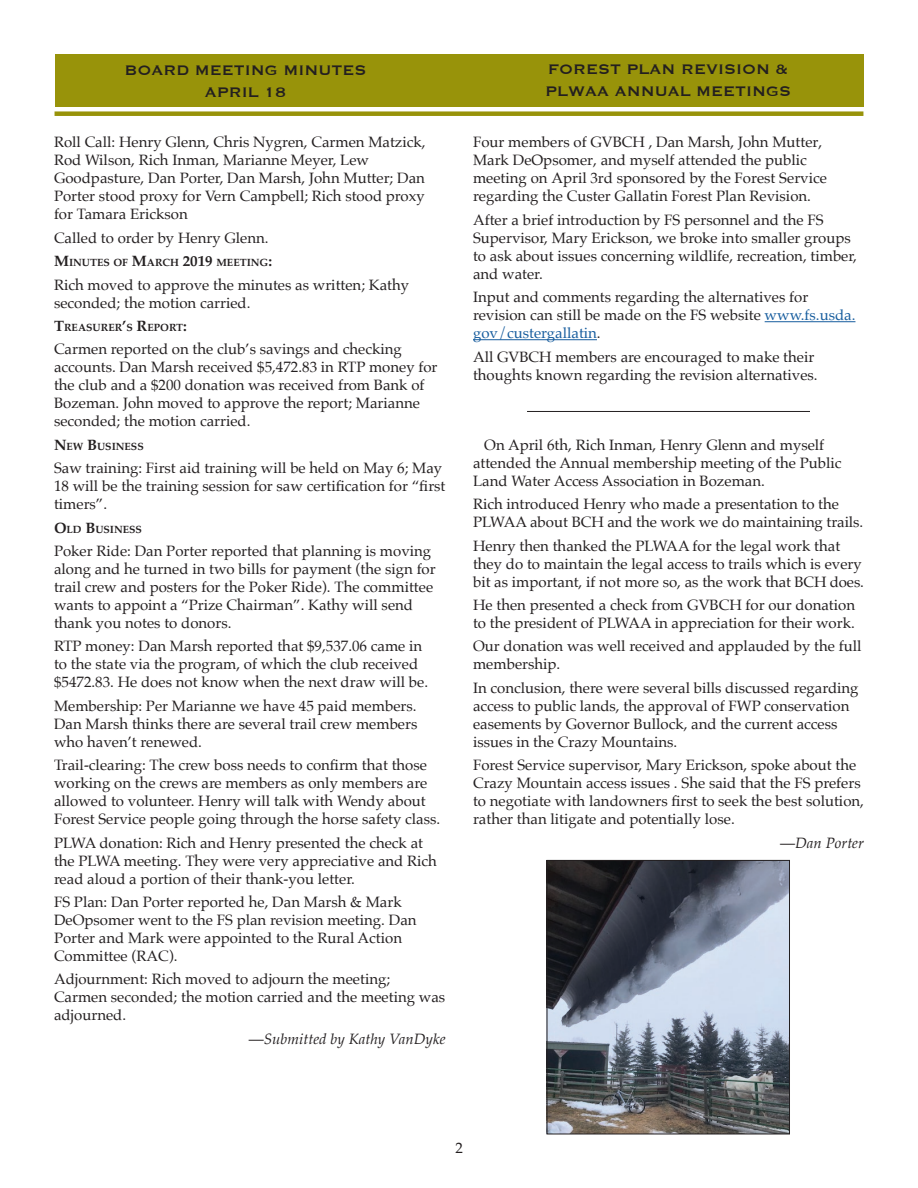
<style>
.page{position:relative;width:918px;height:1188px;background:#fff}
.page>*{position:absolute;margin:0;border:0;box-sizing:border-box;transform-origin:0 0}
.Page_heading_on_gree{font:18px/21.6px "Copperplate";color:#231f20}
.gvbch_minutes{font:15px/18px "Palatino";color:#231f20}
.gvbch_minutes-2{font:italic 15px "Palatino";color:#231f20}
.minutes_sub_title{font:700 10.5px "Palatino";color:#231f20}
.s1{font-size:15px}
.s2{font-family:"Palatino Linotype"}
.s3{font-style:normal}
.s4{color:#175d9e}
</style>
<div class="page">
<div style="left:55px;top:54px;width:808px;height:52px;background:#98930a"></div>
<div style="left:55px;top:111px;width:808px;height:5px;background:#98930a"></div>
<hr style="left:765px;top:321px;width:90px;height:1px;background:#175d9e">
<hr style="left:473px;top:339px;width:124px;height:1px;background:#175d9e">
<hr style="left:527px;top:411px;width:283px;height:1px;background:#231f20">
<img style="left:549px;top:862px;width:239px;height:270px">
<div style="left:547px;top:860px;width:243px;height:274px;border:1px solid #231f20"></div>
<p class="Page_heading_on_gree" style="left:124px;top:59px;width:243px">BOARD MEETING MINUTES</p>
<p class="Page_heading_on_gree" style="left:205px;top:80px;width:83px">APRIL 18</p>
<p class="gvbch_minutes" style="left:54px;top:133px;width:373px">Roll Call: Henry Glenn, Chris Nygren, Carmen Matzick, Rod Wilson, Rich Inman, Marianne Meyer, Lew Goodpasture, Dan Porter, Dan Marsh, John Mutter; Dan Porter stood proxy for Vern Campbell; Rich stood proxy for Tamara Erickson</p>
<p class="gvbch_minutes" style="left:54px;top:229px;width:216px">Called to order by Henry Glenn.</p>
<p class="minutes_sub_title" style="left:54px;top:254px;width:220px"><span class="s1">M</span>INUTES OF <span class="s1">M</span>ARCH <span class="s1">2019</span> MEETING<span class="s1">:</span></p>
<p class="gvbch_minutes" style="left:54px;top:275px;width:357px">Rich moved to approve the minutes as written; Kathy seconded; the motion carried.</p>
<p class="minutes_sub_title" style="left:54px;top:318px;width:134px"><span class="s1">T</span>REASURER<span class="s1">’</span>S <span class="s1">R</span>EPORT<span class="s1">:</span></p>
<p class="gvbch_minutes" style="left:54px;top:340px;width:385px">Carmen reported on the club’s savings and checking accounts. Dan Marsh received $5,472.83 in RTP money for the club and a $200 donation was received from Bank of Bozeman. John moved to approve the report; Marianne seconded; the motion carried.</p>
<p class="minutes_sub_title" style="left:54px;top:437px;width:91px"><span class="s1">N</span>EW <span class="s1">B</span>USINESS</p>
<p class="gvbch_minutes" style="left:54px;top:459px;width:393px">Saw training: First aid training will be held on May 6; May<br>18 will be the training session for saw certification for “first timers”.</p>
<p class="minutes_sub_title" style="left:54px;top:520px;width:90px"><span class="s1">O</span>LD <span class="s1">B</span>USINESS</p>
<p class="gvbch_minutes" style="left:54px;top:542px;width:383px">Poker Ride: Dan Porter reported that planning is moving along and he turned in two bills for payment (the sign for trail crew and posters for the Poker Ride). The committee wants to appoint a “Prize Chairman”. Kathy will send thank you notes to donors.</p>
<p class="gvbch_minutes" style="left:54px;top:637px;width:376px">RTP money: Dan Marsh reported that $9,537.06 came in to the state via the program, of which the club received $5472.83. He does not know when the next draw will be.</p>
<p class="gvbch_minutes" style="left:54px;top:697px;width:365px;text-align:justify">Membership: Per Marianne we have 45 paid members.<br>Dan Marsh thinks there are several trail crew members who haven’t renewed.</p>
<p class="gvbch_minutes" style="left:54px;top:756px;width:388px">Trail-clearing: The crew boss needs to confirm that those working on the crews are members as only members are allowed to volunteer. Henry will talk with Wendy about Forest Service people going through the horse safety class.</p>
<p class="gvbch_minutes" style="left:54px;top:833px;width:384px">PLWA donation: Rich and Henry presented the check at the PLWA meeting. They were very appreciative and Rich read aloud a portion of their thank-you letter.</p>
<p class="gvbch_minutes" style="left:54px;top:893px;width:364px">FS Plan: Dan Porter reported he, Dan Marsh &amp; Mark <span class="s2">D</span>eOpsomer went to the FS plan revision meeting. Dan Porter and Mark were appointed to the Rural Action Committee (RAC).</p>
<p class="gvbch_minutes" style="left:54px;top:970px;width:393px">Adjournment: Rich moved to adjourn the meeting;<br>Carmen seconded; the motion carried and the meeting was adjourned.</p>
<p class="gvbch_minutes-2" style="left:249px;top:1026px;width:198px"><span class="s3">—</span>Submitted by Kathy VanDyke</p>
<p class="Page_heading_on_gree" style="left:545px;top:58px;width:248px">FOREST PLAN REVISION &amp;<br>PLWAA ANNUAL MEETINGS</p>
<p class="gvbch_minutes" style="left:473px;top:133px;width:355px">Four members of GVBCH , Dan Marsh, John Mutter, Mark De<span class="s2">O</span>psomer, and myself attended the public meeting on April 3rd sponsored by the Forest Service regarding the Custer Gallatin Forest Plan Revision.</p>
<p class="gvbch_minutes" style="left:473px;top:211px;width:386px">After a brief introduction by FS personnel and the FS Supervisor, Mary Erickson, we broke into smaller groups to ask about issues concerning wildlife, recreation, timber, and water.</p>
<p class="gvbch_minutes" style="left:473px;top:288px;width:384px">Input and comments regarding the alternatives for revision can still be made on the FS website <span class="s4">www.fs.usda. gov/custergallatin</span>.</p>
<p class="gvbch_minutes" style="left:473px;top:347px;width:346px">All GVBCH members are encouraged to make their thoughts known regarding the revision alternatives.</p>
<p class="gvbch_minutes" style="left:473px;top:436px;width:370px;text-indent:11px">On April 6th, Rich Inman, Henry Glenn and myself attended the Annual membership meeting of the Public<br>Land Water Access Association in Bozeman.</p>
<p class="gvbch_minutes" style="left:473px;top:495px;width:392px">Rich introduced Henry who made a presentation to the<br>PLWAA about BCH and the work we do maintaining trails.</p>
<p class="gvbch_minutes" style="left:473px;top:536px;width:392px">Henry then thanked the PLWAA for the legal work that they do to maintain the legal access to trails which is every bit as important, if not more so, as the work that BCH does.</p>
<p class="gvbch_minutes" style="left:473px;top:596px;width:384px">He then presented a check from GVBCH for our donation to the president of PLWAA in appreciation for their work.</p>
<p class="gvbch_minutes" style="left:473px;top:637px;width:390px">Our donation was well received and applauded by the full membership.</p>
<p class="gvbch_minutes" style="left:473px;top:679px;width:387px">In conclusion, there were several bills discussed regarding access to public lands, the approval of FWP conservation easements by Governor Bullock, and the current access issues in the Crazy Mountains.</p>
<p class="gvbch_minutes" style="left:473px;top:756px;width:392px">Forest Service supervisor, Mary Erickson, spoke about the Crazy Mountain access issues . She said that the FS prefers to negotiate with landowners first to seek the best solution, rather than litigate and potentially lose.</p>
<p class="gvbch_minutes-2" style="left:780px;top:830px;width:85px"><span class="s3">—</span>Dan Porter</p>
<p class="gvbch_minutes" style="left:456px;top:1139px;width:9px">2</p>
</div>
